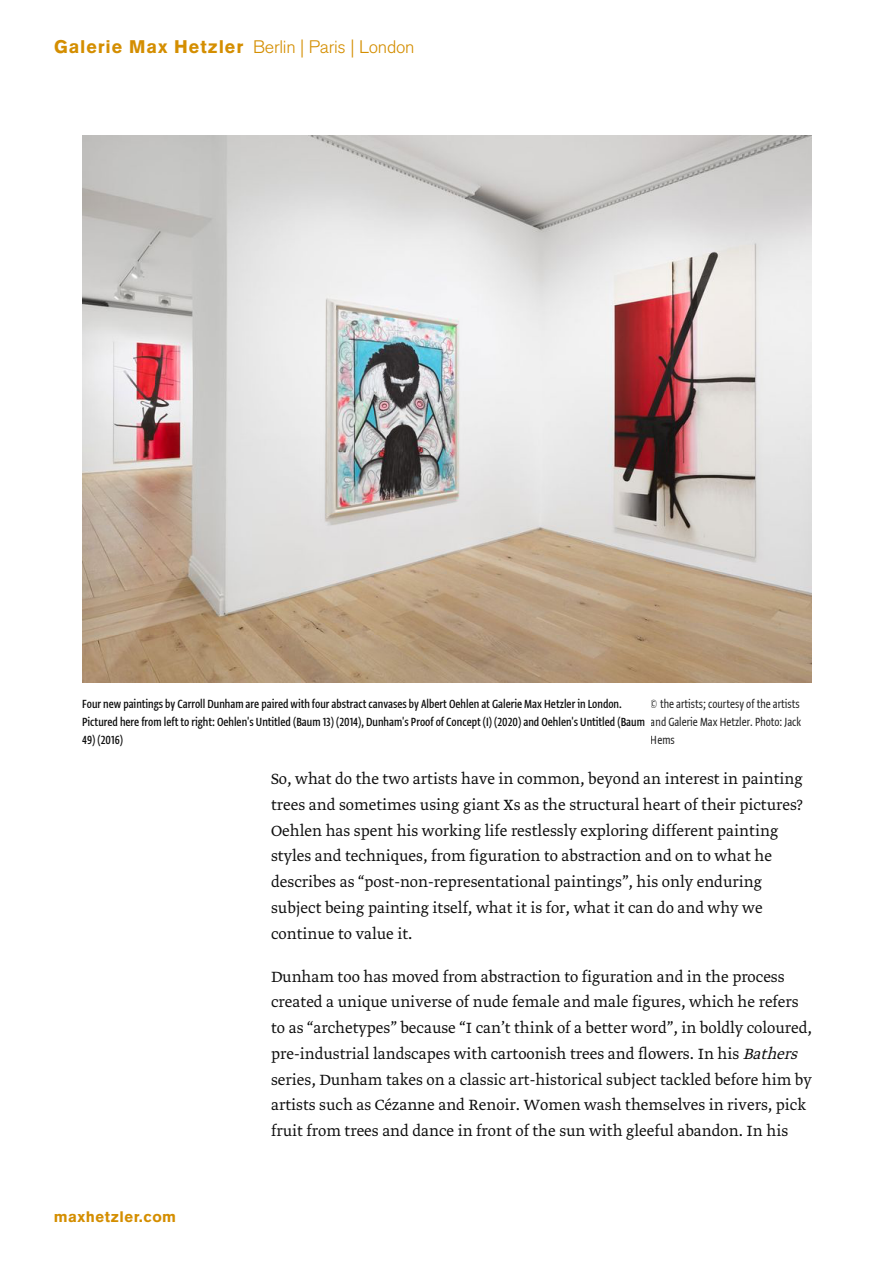
<style>
.page{position:relative;width:893px;height:1263px;background:#fff}
.page>*{position:absolute;margin:0;border:0;box-sizing:border-box;transform-origin:0 0}
.t1{font:18px "Akzidenz Grotesk BE Light Os F";letter-spacing:-.015em;color:#d48e00}
.t2{font:300 17.1px/25.8px "Greta Text Pro";color:#0d0d0d}
.t3{font:900 15px "Akzidenz Grotesk";letter-spacing:.03em;color:#d48e00}
.t4{font:500 13.8px/18px "Greta Sans Cnd Pro";color:#0d0d0d}
.t5{font:13.8px "Greta Sans Cnd Pro";color:#0d0d0d}
.s1{font-family:"Akzidenz Grotesk";font-weight:900}
.s2{font-weight:400}
.s3{font-style:italic}
</style>
<div class="page">
<img style="left:82px;top:136px;width:730px;height:546px">
<p class="t1" style="left:54px;top:37px;width:362px"><span class="s1">Galerie Max Hetzler</span> Berlin | Paris | London</p>
<p class="t4" style="left:82px;top:693px;width:721px">Four new paintings by Carroll Dunham are paired with four abstract canvases by Albert Oehlen at Galerie Max Hetzler in London.<br>Pictured here from left to right: Oehlen's Untitled (Baum 13) (2014), Dunham's Proof of Concept (I) (2020) and Oehlen's Untitled (Baum <span class="s2">and Galerie Max Hetzler. Photo: Jack</span></p>
<p class="t4" style="left:82px;top:729px;width:42px">49) (2016)</p>
<p class="t5" style="left:651px;top:694px;width:150px">© the artists; courtesy of the artists</p>
<p class="t5" style="left:651px;top:730px;width:26px">Hems</p>
<p class="t3" style="left:54px;top:1207px;width:124px">maxhetzler.com</p>
<p class="t2" style="left:271px;top:767px;width:533px">So, what do the two artists have in common, beyond an interest in painting trees and sometimes using giant Xs as the structural heart of their pictures?<br>Oehlen has spent his working life restlessly exploring different painting styles and techniques, from figuration to abstraction and on to what he describes as “post-non-representational paintings”, his only enduring subject being painting itself, what it is for, what it can do and why we continue to value it.</p>
<p class="t2" style="left:271px;top:964px;width:542px">Dunham too has moved from abstraction to figuration and in the process created a unique universe of nude female and male figures, which he refers to as “archetypes” because “I can’t think of a better word”, in boldly coloured, pre-industrial landscapes with cartoonish trees and flowers. In his <span class="s3">Bathers </span>series, Dunham takes on a classic art-historical subject tackled before him by artists such as Cézanne and Renoir. Women wash themselves in rivers, pick fruit from trees and dance in front of the sun with gleeful abandon. In his</p>
</div>
